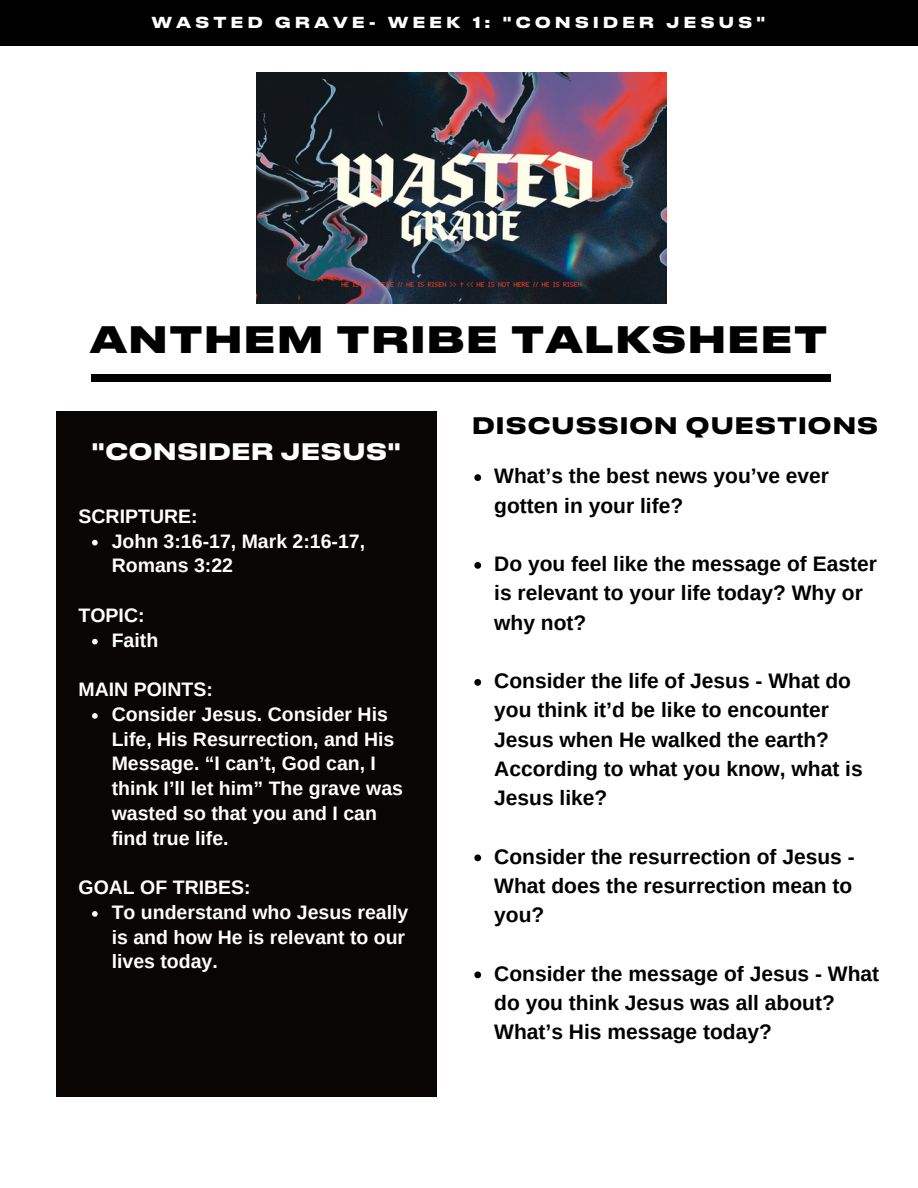
<style>
.page{position:relative;width:918px;height:1188px;background:#fff}
.page>*{position:absolute;margin:0;border:0;box-sizing:border-box;transform-origin:0 0}
.t1{font:800 36px "Druk Text Wide Cyr";letter-spacing:.02em;color:#000}
.t2{font:700 22.5px "Druk Text Wide Cyr";letter-spacing:.02em;color:#000}
.t3{font:700 22.5px "Druk Text Wide Cyr";color:#fff}
.t4{font:700 21px/29.2px "Arimo";color:#000}
.t5{font:700 19.5px/24.8px "Arimo";color:#fff}
.t6{font:700 15px "Druk Text Wide Cyr";letter-spacing:.25em;color:#fff}
</style>
<div class="page">
<div style="left:0;top:0;width:918px;height:46px;background:#000"></div>
<div style="left:92px;top:375px;width:739px;height:6px;background:#000"></div>
<div style="left:56px;top:411px;width:380px;height:685px;background:#090505"></div>
<img style="left:256px;top:72px;width:411px;height:231px">
<svg style="left:474px;top:474px;width:7px;height:7px"></svg>
<svg style="left:474px;top:562px;width:7px;height:7px"></svg>
<svg style="left:474px;top:679px;width:7px;height:7px"></svg>
<svg style="left:474px;top:855px;width:7px;height:6px"></svg>
<svg style="left:474px;top:972px;width:7px;height:6px"></svg>
<svg style="left:92px;top:540px;width:6px;height:5px"></svg>
<svg style="left:92px;top:639px;width:6px;height:5px"></svg>
<svg style="left:92px;top:713px;width:6px;height:6px"></svg>
<svg style="left:92px;top:911px;width:6px;height:6px"></svg>
<p class="t6" style="left:152px;top:12px;width:615px">WASTED GRAVE- WEEK 1: "CONSIDER JESUS"</p>
<p class="t1" style="left:90px;top:314px;width:740px">ANTHEM TRIBE TALKSHEET</p>
<p class="t3" style="left:91px;top:436px;width:312px">"CONSIDER JESUS"</p>
<p class="t5" style="left:79px;top:504px;width:121px">SCRIPTURE:</p>
<p class="t5" style="left:112px;top:529px;width:255px">John 3:16-17, Mark 2:16-17,<br>Romans 3:22</p>
<p class="t5" style="left:79px;top:603px;width:68px">TOPIC:</p>
<p class="t5" style="left:112px;top:628px;width:48px">Faith</p>
<p class="t5" style="left:79px;top:677px;width:136px">MAIN POINTS:</p>
<p class="t5" style="left:112px;top:702px;width:293px">Consider Jesus. Consider His<br>Life, His Resurrection, and His<br>Message. “I can’t, God can, I think I’ll let him” The grave was wasted so that you and I can find true life.</p>
<p class="t5" style="left:79px;top:875px;width:174px">GOAL OF TRIBES:</p>
<p class="t5" style="left:112px;top:900px;width:298px">To understand who Jesus really is and how He is relevant to our lives today.</p>
<p class="t2" style="left:472px;top:410px;width:408px">DISCUSSION QUESTIONS</p>
<p class="t4" style="left:494px;top:461px;width:336px">What’s the best news you’ve ever gotten in your life?</p>
<p class="t4" style="left:494px;top:549px;width:384px">Do you feel like the message of Easter is relevant to your life today? Why or why not?</p>
<p class="t4" style="left:494px;top:666px;width:370px">Consider the life of Jesus - What do you think it’d be like to encounter<br>Jesus when He walked the earth?<br>According to what you know, what is<br>Jesus like?</p>
<p class="t4" style="left:494px;top:842px;width:362px;text-align:justify">Consider the resurrection of Jesus - What does the resurrection mean to you?</p>
<p class="t4" style="left:494px;top:959px;width:386px">Consider the message of Jesus - What do you think Jesus was all about?<br>What’s His message today?</p>
</div>
